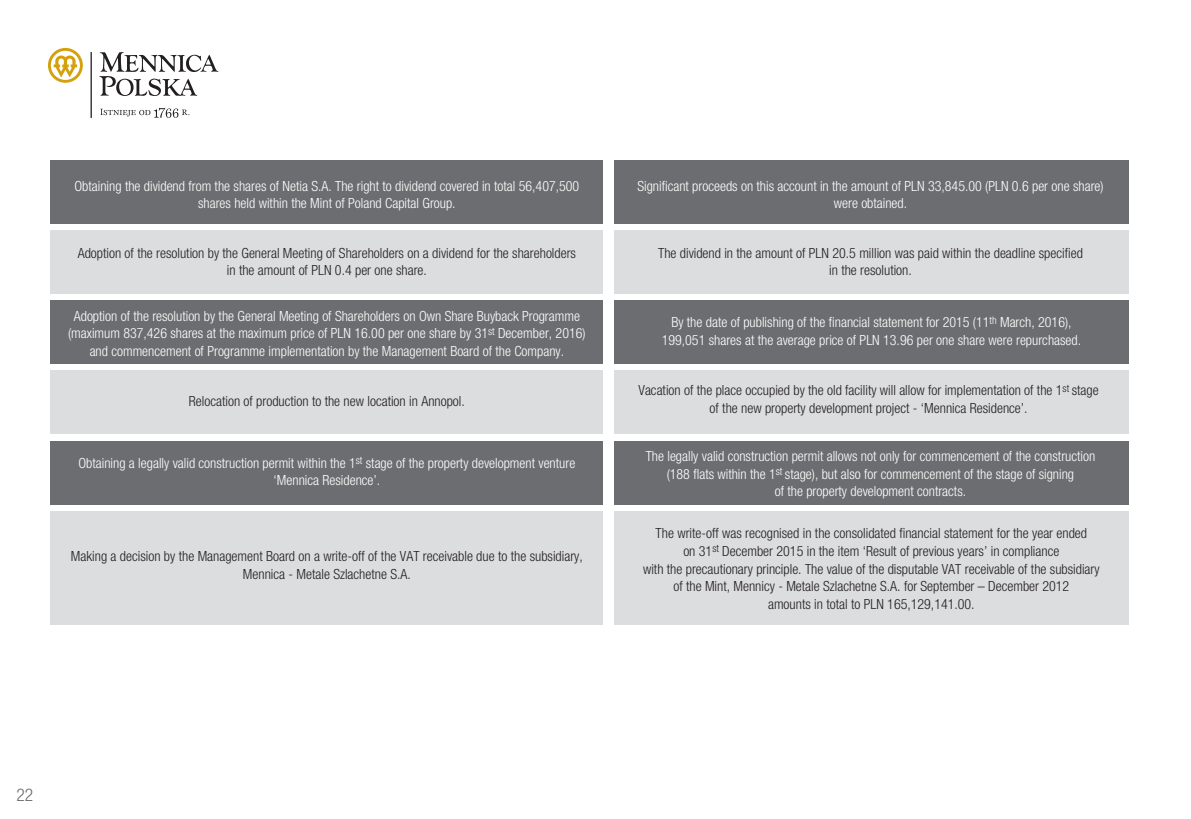
<style>
.page{position:relative;width:1191px;height:819px;background:#fff}
.page>*{position:absolute;margin:0;border:0;box-sizing:border-box;transform-origin:0 0}
.t1{font:300 condensed 17.5px "Helvetica Neue LT Pro";color:#6c6d70}
.t2{font:300 condensed 14px/17.5px "Helvetica Neue LT Pro";color:#fff;text-align:center}
.t3{font:300 condensed 14px/17.5px "Helvetica Neue LT Pro";color:#231f20;text-align:center}
</style>
<div class="page">
<svg style="left:48px;top:48px;width:35px;height:35px"></svg>
<svg style="left:99px;top:52px;width:119px;height:44px"></svg>
<svg style="left:91px;top:52px;width:1px;height:66px"></svg>
<svg style="left:100px;top:108px;width:89px;height:10px"></svg>
<div style="left:50px;top:161px;width:553px;height:63px;background:#6c6d70"></div>
<div style="left:614px;top:161px;width:514px;height:63px;background:#6c6d70"></div>
<div style="left:50px;top:231px;width:553px;height:63px;background:#dcdddf"></div>
<div style="left:614px;top:231px;width:514px;height:63px;background:#dcdddf"></div>
<div style="left:50px;top:300px;width:553px;height:64px;background:#6c6d70"></div>
<div style="left:614px;top:300px;width:514px;height:64px;background:#6c6d70"></div>
<div style="left:50px;top:370px;width:553px;height:64px;background:#dcdddf"></div>
<div style="left:614px;top:370px;width:514px;height:64px;background:#dcdddf"></div>
<div style="left:50px;top:441px;width:553px;height:63px;background:#6c6d70"></div>
<div style="left:614px;top:441px;width:514px;height:63px;background:#6c6d70"></div>
<div style="left:50px;top:511px;width:553px;height:114px;background:#dcdddf"></div>
<div style="left:614px;top:511px;width:514px;height:114px;background:#dcdddf"></div>
<p class="t2" style="left:74px;top:177px;width:506px">Obtaining the dividend from the shares of Netia S.A. The right to dividend covered in total 56,407,500 shares held within the Mint of Poland Capital Group.</p>
<p class="t3" style="left:78px;top:244px;width:500px">Adoption of the resolution by the General Meeting of Shareholders on a dividend for the shareholders in the amount of PLN 0.4 per one share.</p>
<p class="t2" style="left:68px;top:307px;width:519px">Adoption of the resolution by the General Meeting of Shareholders on Own Share Buyback Programme (maximum 837,426 shares at the maximum price of PLN 16.00 per one share by 31<sup>st</sup> December, 2016) and commencement of Programme implementation by the Management Board of the Company.</p>
<p class="t3" style="left:189px;top:392px;width:277px">Relocation of production to the new location in Annopol.</p>
<p class="t2" style="left:78px;top:454px;width:498px">Obtaining a legally valid construction permit within the 1<sup>st</sup> stage of the property development venture ‘Mennica Residence’.</p>
<p class="t3" style="left:71px;top:547px;width:513px">Making a decision by the Management Board on a write-off of the VAT receivable due to the subsidiary,<br>Mennica - Metale Szlachetne S.A.</p>
<p class="t2" style="left:637px;top:177px;width:468px">Significant proceeds on this account in the amount of PLN 33,845.00 (PLN 0.6 per one share) were obtained.</p>
<p class="t3" style="left:658px;top:244px;width:426px">The dividend in the amount of PLN 20.5 million was paid within the deadline specified in the resolution.</p>
<p class="t2" style="left:661px;top:313px;width:421px">By the date of publishing of the financial statement for 2015 (11<sup>th</sup> March, 2016),<br>199,051 shares at the average price of PLN 13.96 per one share were repurchased.</p>
<p class="t3" style="left:638px;top:381px;width:462px">Vacation of the place occupied by the old facility will allow for implementation of the 1<sup>st</sup> stage of the new property development project - ‘Mennica Residence’.</p>
<p class="t2" style="left:645px;top:447px;width:451px">The legally valid construction permit allows not only for commencement of the construction (188 flats within the 1<sup>st</sup> stage), but also for commencement of the stage of signing<br>of the property development contracts.</p>
<p class="t3" style="left:643px;top:524px;width:458px">The write-off was recognised in the consolidated financial statement for the year ended<br>on 31<sup>st</sup> December 2015 in the item ‘Result of previous years’ in compliance<br>with the precautionary principle. The value of the disputable VAT receivable of the subsidiary of the Mint, Mennicy - Metale Szlachetne S.A. for September – December 2012<br>amounts in total to PLN 165,129,141.00.</p>
<p class="t1" style="left:16px;top:785px;width:18px">22</p>
</div>
